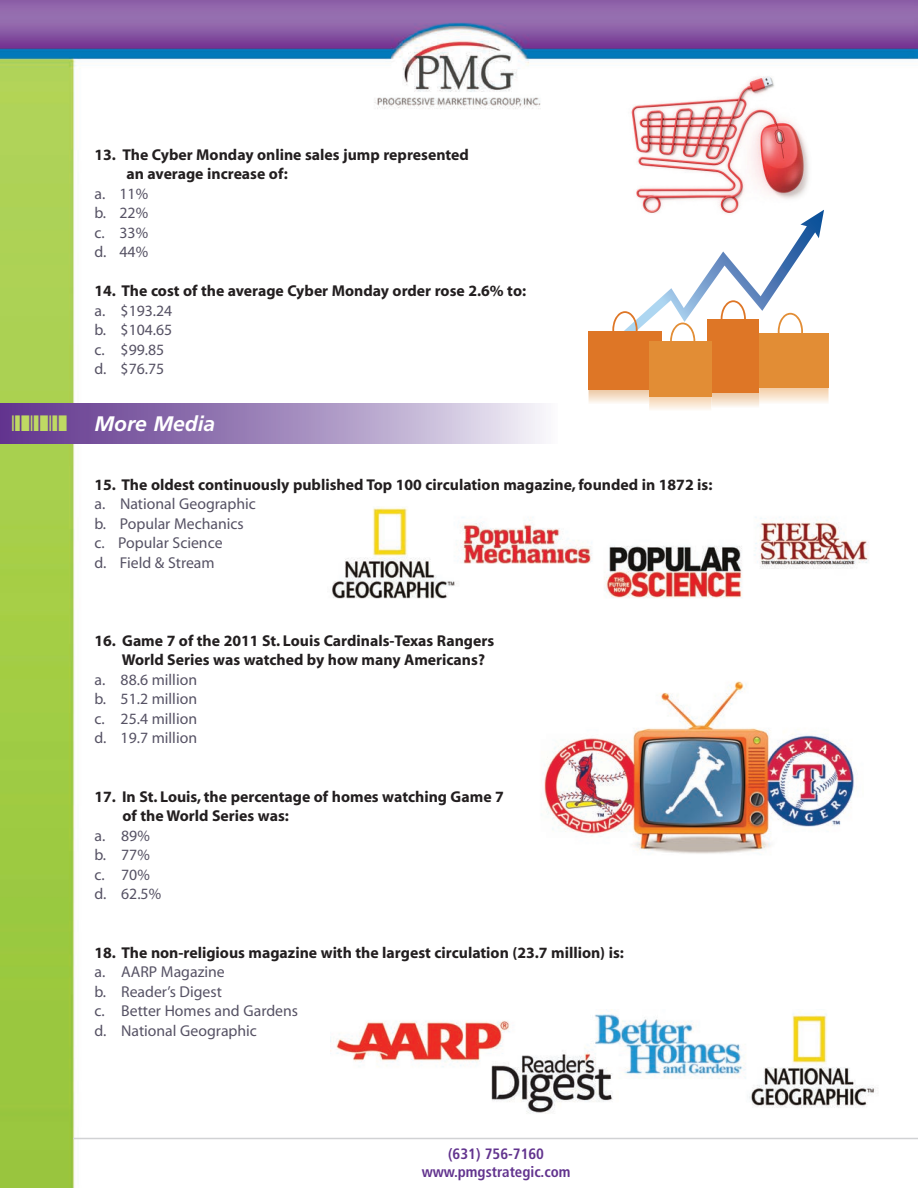
<style>
.page{position:relative;width:918px;height:1188px;background:#fff}
.page>*{position:absolute;margin:0;border:0;box-sizing:border-box;transform-origin:0 0}
.t1{font:22.5px "Zapf Dingbats";color:#bfd963}
.t2{font:italic 700 21px "Frutiger";color:#fff}
.t3{font:700 15.75px/19.5px "Myriad";color:#231f20}
.t4{font:15.75px/19.5px "Myriad";color:#565264}
.t5{font:700 condensed 15px/18px "Frutiger";color:#62338e;text-align:center}
</style>
<div class="page">
<img style="left:0;top:0;width:918px;height:1188px">
<hr style="left:73px;top:1138px;width:845px;height:1px;background:#d1d2d4">
<div style="left:0;top:403px;width:557px;height:41px;background:linear-gradient(to right,#5a2d88,#efeef6)"></div>
<img style="left:327px;top:506px;width:548px;height:106px">
<img style="left:530px;top:670px;width:334px;height:200px">
<img style="left:331px;top:1009px;width:547px;height:109px">
<svg style="left:589px;top:388px;width:240px;height:23px"></svg>
<div style="left:752px;top:333px;width:77px;height:55px;background:#e28d35"></div>
<svg style="left:594px;top:210px;width:230px;height:131px"></svg>
<div style="left:589px;top:332px;width:73px;height:58px;background:#de7626"></div>
<div style="left:707px;top:319px;width:52px;height:74px;background:#de7626"></div>
<div style="left:649px;top:341px;width:62px;height:56px;background:#e28d35"></div>
<img style="left:626px;top:72px;width:186px;height:144px">
<h1 class="t1" style="left:11px;top:410px;width:58px">❘❙❚❘❙❚❘❙❚</h1>
<p class="t3" style="left:127px;top:145px;width:344px;text-indent:-32px">13. The Cyber Monday online sales jump represented an average increase of:</p>
<p class="t4" style="left:94px;top:184px;width:55px;text-align:justify">a. 11% b. 22% c. 33% d. 44%</p>
<p class="t3" style="left:94px;top:282px;width:433px">14. The cost of the average Cyber Monday order rose 2.6% to:</p>
<p class="t4" style="left:94px;top:301px;width:79px">a. $193.24 b. $104.65 c. $99.85 d. $76.75</p>
<h2 class="t2" style="left:94px;top:415px;width:122px">More Media</h2>
<p class="t3" style="left:94px;top:475px;width:619px">15. The oldest continuously published Top 100 circulation magazine, founded in 1872 is:</p>
<p class="t4" style="left:94px;top:495px;width:163px">a. National Geographic b. Popular Mechanics c. Popular Science<br>d. Field &amp; Stream</p>
<p class="t3" style="left:122px;top:631px;width:374px;text-indent:-27px">16. Game 7 of the 2011 St. Louis Cardinals-Texas Rangers<br>World Series was watched by how many Americans?</p>
<p class="t4" style="left:94px;top:670px;width:104px;text-align:justify">a. 88.6 million b. 51.2 million c. 25.4 million d. 19.7 million</p>
<p class="t3" style="left:122px;top:787px;width:383px;text-indent:-28px">17. In St. Louis, the percentage of homes watching Game 7 of the World Series was:</p>
<p class="t4" style="left:94px;top:826px;width:68px">a. 89% b. 77% c. 70% d. 62.5%</p>
<p class="t3" style="left:94px;top:943px;width:531px">18. The non-religious magazine with the largest circulation (23.7 million) is:</p>
<p class="t4" style="left:94px;top:963px;width:205px">a. AARP Magazine<br>b. Reader’s Digest<br>c. Better Homes and Gardens d. National Geographic</p>
<p class="t5" style="left:422px;top:1146px;width:150px">(631) 756-7160 www.pmgstrategic.com</p>
</div>
